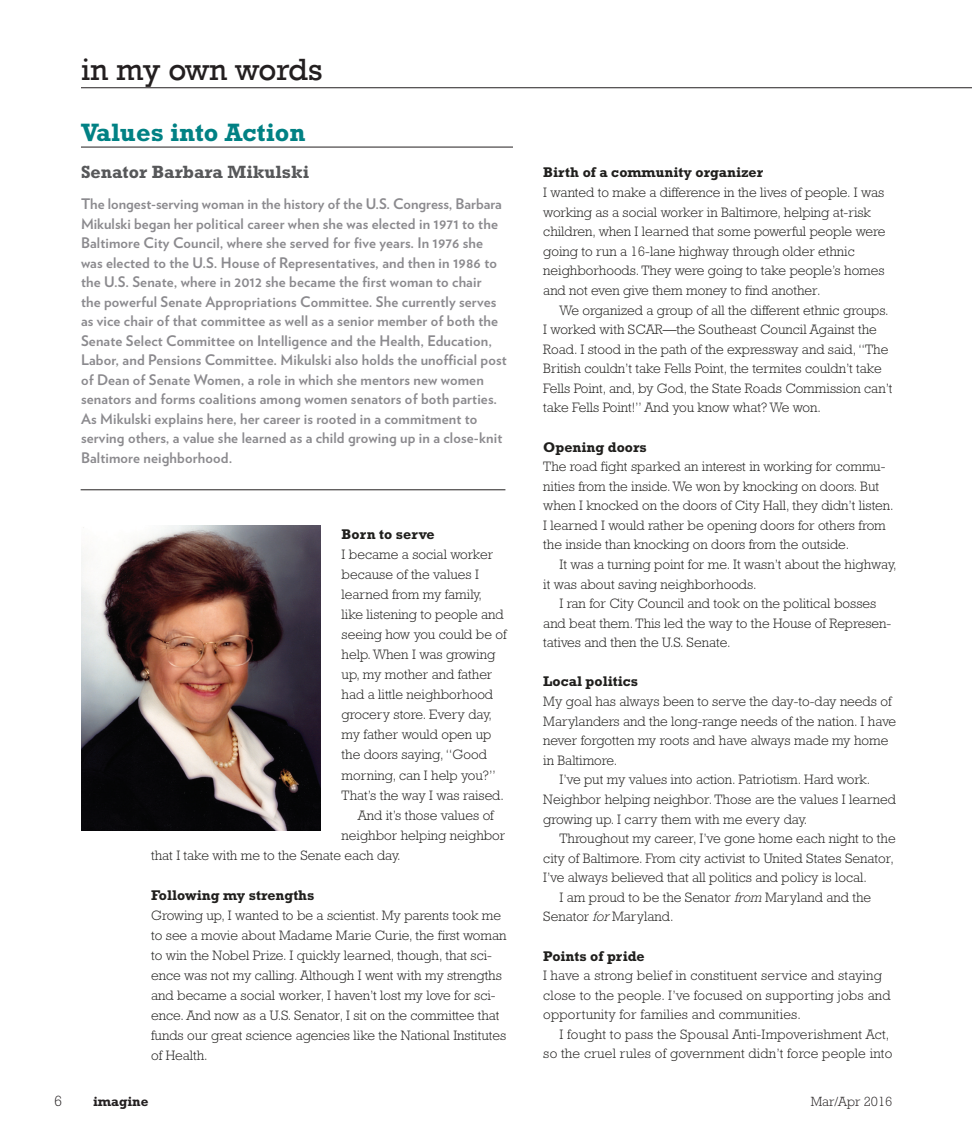
<style>
.page{position:relative;width:972px;height:1134px;background:#fff}
.page>*{position:absolute;margin:0;border:0;box-sizing:border-box;transform-origin:0 0}
.t1{font:31.5px "Rockwell";letter-spacing:-.01em;color:#231f20}
.t2{font:700 25.5px "Rockwell";color:#018184}
.t3{font:700 18px "Rockwell";color:#57585a}
.t4{font:300 15px "Rockwell";color:#231f20}
.t5{font:700 14.55px/19.5px "Verlag";letter-spacing:.01em;color:#8b8a8e}
.t6{font:700 14.25px "Rockwell";color:#201f1d}
.t7{font:300 13.8px/19.6px "Rockwell Std";color:#201f1d}
.t8{font:300 13.5px "Rockwell";color:#231f20}
.t9{font:700 13.5px "Rockwell";color:#231f20}
.s1{font-style:italic}
</style>
<div class="page">
<hr style="left:81px;top:87px;width:891px;height:1px;background:#231f20">
<hr style="left:81px;top:147px;width:432px;height:1px;background:#231f20">
<hr style="left:81px;top:490px;width:424px;height:1px;background:#231f20">
<img style="left:81px;top:526px;width:239px;height:305px">
<p class="t1" style="left:81px;top:52px;width:243px">in my own words</p>
<p class="t2" style="left:81px;top:118px;width:226px">Values into Action</p>
<p class="t3" style="left:81px;top:161px;width:230px">Senator Barbara Mikulski</p>
<p class="t5" style="left:81px;top:194px;width:427px">The longest-serving woman in the history of the U.S. Congress, Barbara Mikulski began her political career when she was elected in 1971 to the Baltimore City Council, where she served for five years. In 1976 she was elected to the U.S. House of Representatives, and then in 1986 to the U.S. Senate, where in 2012 she became the first woman to chair<br>the powerful Senate Appropriations Committee. She currently serves as vice chair of that committee as well as a senior member of both the Senate Select Committee on Intelligence and the Health, Education, Labor, and Pensions Committee. Mikulski also holds the unofficial post of Dean of Senate Women, a role in which she mentors new women senators and forms coalitions among women senators of both parties.<br>As Mikulski explains here, her career is rooted in a commitment to serving others, a value she learned as a child growing up in a close-knit Baltimore neighborhood.</p>
<p class="t6" style="left:342px;top:526px;width:95px">Born to serve</p>
<p class="t7" style="left:342px;top:544px;width:166px;line-height:20.1px">I became a social worker because of the values I learned from my family, like listening to people and seeing how you could be of help. When I was growing up, my mother and father had a little neighborhood grocery store. Every day, my father would open up the doors saying, “Good morning, can I help you?”<br>That’s the way I was raised.</p>
<p class="t7" style="left:358px;top:805px;width:137px">And it’s those values of</p>
<p class="t7" style="left:342px;top:825px;width:165px">neighbor helping neighbor</p>
<p class="t7" style="left:151px;top:845px;width:251px">that I take with me to the Senate each day.</p>
<p class="t6" style="left:151px;top:886px;width:165px">Following my strengths</p>
<p class="t7" style="left:151px;top:905px;width:357px;line-height:20.1px">Growing up, I wanted to be a scientist. My parents took me to see a movie about Madame Marie Curie, the first woman to win the Nobel Prize. I quickly learned, though, that sci&shy;ence was not my calling. Although I went with my strengths and became a social worker, I haven’t lost my love for sci&shy;ence. And now as a U.S. Senator, I sit on the committee that funds our great science agencies like the National Institutes of Health.</p>
<p class="t6" style="left:543px;top:164px;width:221px">Birth of a community organizer</p>
<p class="t7" style="left:543px;top:182px;width:344px">I wanted to make a difference in the lives of people. I was working as a social worker in Baltimore, helping at-risk children, when I learned that some powerful people were going to run a 16-lane highway through older ethnic neighborhoods. They were going to take people’s homes and not even give them money to find another.</p>
<p class="t7" style="left:543px;top:300px;width:351px;text-indent:16px">We organized a group of all the different ethnic groups.<br>I worked with SCAR—the Southeast Council Against the Road. I stood in the path of the expressway and said, “The British couldn’t take Fells Point, the termites couldn’t take Fells Point, and, by God, the State Roads Commission can’t take Fells Point!” And you know what? We won.</p>
<p class="t6" style="left:543px;top:438px;width:105px">Opening doors</p>
<p class="t7" style="left:543px;top:457px;width:352px">The road fight sparked an interest in working for commu&shy;nities from the inside. We won by knocking on doors. But when I knocked on the doors of City Hall, they didn’t listen.<br>I learned I would rather be opening doors for others from the inside than knocking on doors from the outside.</p>
<p class="t7" style="left:543px;top:554px;width:355px;text-indent:16px">It was a turning point for me. It wasn’t about the highway, it was about saving neighborhoods.</p>
<p class="t7" style="left:543px;top:594px;width:349px;text-indent:16px">I ran for City Council and took on the political bosses and beat them. This led the way to the House of Represen&shy;tatives and then the U.S. Senate.</p>
<p class="t6" style="left:543px;top:673px;width:96px">Local politics</p>
<p class="t7" style="left:543px;top:691px;width:354px">My goal has always been to serve the day-to-day needs of Marylanders and the long-range needs of the nation. I have never forgotten my roots and have always made my home in Baltimore.</p>
<p class="t7" style="left:543px;top:770px;width:354px;text-indent:16px">I’ve put my values into action. Patriotism. Hard work.<br>Neighbor helping neighbor. Those are the values I learned growing up. I carry them with me every day.</p>
<p class="t7" style="left:543px;top:829px;width:354px;text-align:justify;text-indent:16px">Throughout my career, I’ve gone home each night to the city of Baltimore. From city activist to United States Senator, I’ve always believed that all politics and policy is local.</p>
<p class="t7" style="left:543px;top:887px;width:329px;text-indent:16px">I am proud to be the Senator <span class="s1">from</span> Maryland and the<br>Senator <span class="s1">for</span> Maryland.</p>
<p class="t6" style="left:543px;top:947px;width:103px">Points of pride</p>
<p class="t7" style="left:543px;top:966px;width:349px">I have a strong belief in constituent service and staying close to the people. I’ve focused on supporting jobs and opportunity for families and communities.</p>
<p class="t7" style="left:543px;top:1024px;width:351px;text-align:right">I fought to pass the Spousal Anti-Impoverishment Act,<br>so the cruel rules of government didn’t force people into</p>
<p class="t4" style="left:54px;top:1092px;width:9px">6</p>
<p class="t9" style="left:93px;top:1093px;width:57px">imagine</p>
<p class="t8" style="left:811px;top:1093px;width:83px">Mar/Apr 2016</p>
</div>
